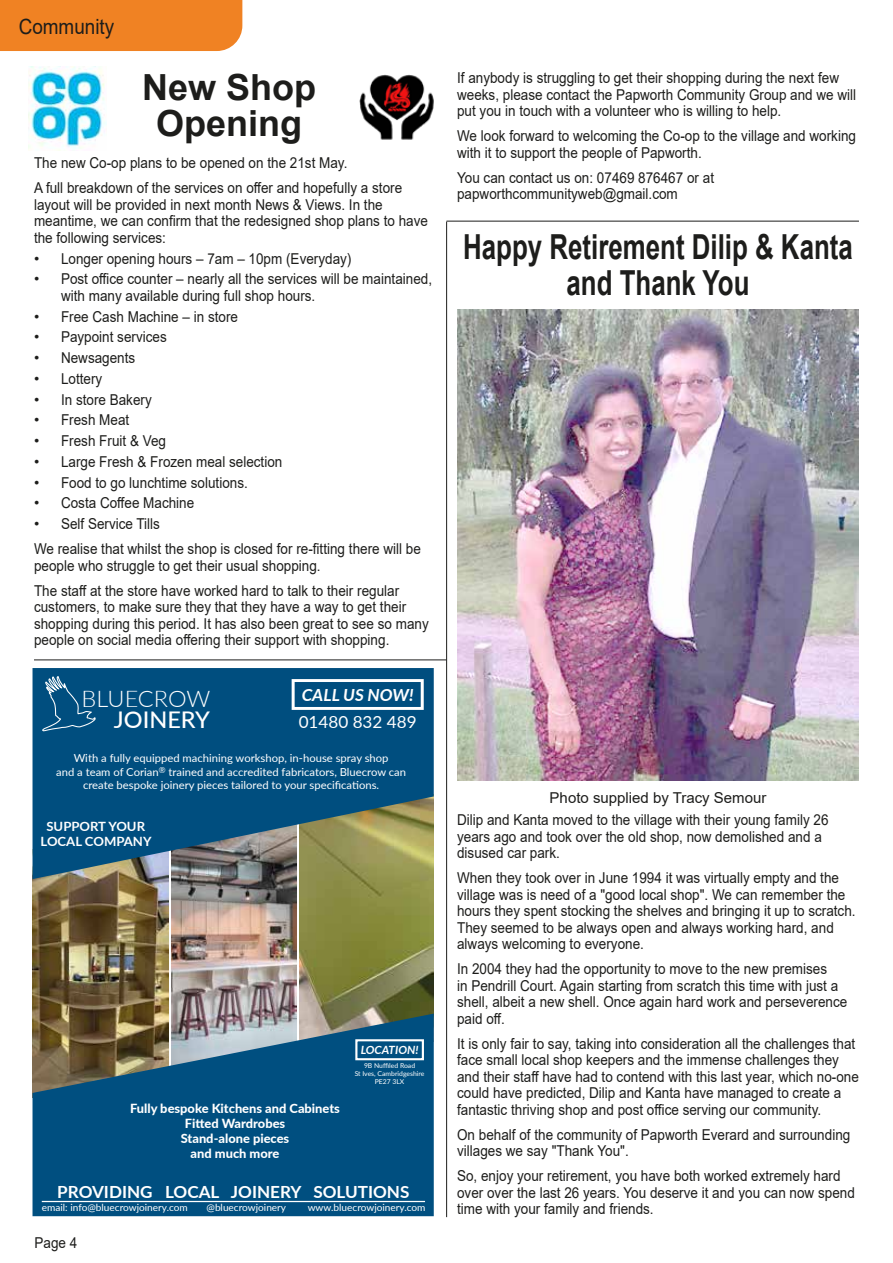
<style>
.page{position:relative;width:893px;height:1263px;background:#fff}
.page>*{position:absolute;margin:0;border:0;box-sizing:border-box;transform-origin:0 0}
.t1{font:700 36px/36px "Arial";color:#1d1d1b;text-align:center}
.t2{font:700 34.5px/36px "Arial";color:#1d1d1b;text-align:center;scale:.75 1}
.t3{font:300 22.95px "Lato";letter-spacing:-.005em;color:#fff}
.t4{font:500 22.95px "Lato";color:#fff}
.t5{font:21px "Arial";color:#1d1d1b;scale:.9 1}
.t6{font:700 16.8px "Lato";color:#fff}
.t7{font:16.65px "Lato";color:#fff}
.t8{font:italic 700 16.65px "Lato";color:#fff}
.t9{font:15px/16.5px "Arial";color:#1d1d1b;scale:.9 1}
.t10{font:15px/16.5px "Arial";color:#1d1d1b}
.t11{font:700 12.75px/15.3px "Lato";color:#fff;text-align:center}
.t12{font:800 12.6px/15.1px "Lato";color:#fff;text-align:center}
.t13{font:italic 700 11.4px "Lato";color:#fff}
.t14{font:10.95px/13.2px "Lato";color:#fff;text-align:center}
.t15{font:9.9px "Lato";color:#fff}
.t16{font:6.75px/7.9px "Lato";color:#fff;text-align:center}
</style>
<div class="page">
<div style="left:0;top:0;width:242px;height:51px;background:#f08223"></div>
<img style="left:32px;top:850px;width:136px;height:247px">
<img style="left:299px;top:879px;width:135px;height:134px">
<img style="left:171px;top:879px;width:125px;height:134px">
<svg style="left:33px;top:668px;width:401px;height:211px;background:#1e5b7a"></svg>
<svg style="left:41px;top:673px;width:55px;height:61px;background:#175e8a"></svg>
<div style="left:292px;top:679px;width:132px;height:31px;border:3px solid #fff"></div>
<svg style="left:33px;top:1013px;width:401px;height:203px;background:#1c597c"></svg>
<div style="left:355px;top:1039px;width:69px;height:21px;border:2px solid #fff"></div>
<hr style="left:42px;top:1201px;width:383px;height:1px;background:#fff">
<hr style="left:34px;top:659px;width:412px;height:1px;background:#1d1d1b">
<hr style="left:446px;top:222px;width:1px;height:995px;background:#1d1d1b">
<img style="left:29px;top:67px;width:78px;height:83px">
<img style="left:359px;top:74px;width:75px;height:66px">
<hr style="left:446px;top:221px;width:413px;height:1px;background:#1d1d1b">
<img style="left:457px;top:309px;width:402px;height:472px">
<svg style="left:159px;top:767px;width:6px;height:6px"></svg>
<h3 class="t5" style="left:19px;top:13px;width:108px">Community</h3>
<h1 class="t1" style="left:142px;top:70px;width:176px">New Shop<br>Opening</h1>
<p class="t9" style="left:457px;top:70px;width:445px">If anybody is struggling to get their shopping during the next few weeks, please contact the Papworth Community Group and we will put you in touch with a volunteer who is willing to help.</p>
<p class="t9" style="left:457px;top:128px;width:445px">We look forward to welcoming the Co-op to the village and working with it to support the people of Papworth.</p>
<p class="t9" style="left:457px;top:169px;width:287px">You can contact us on: 07469 876467 or at papworthcommunityweb@gmail.com</p>
<h2 class="t2" style="left:463px;top:229px;width:521px">Happy Retirement Dilip &amp; Kanta and Thank You</h2>
<p class="t9" style="left:34px;top:150px;width:411px;line-height:25px">The new Co-op plans to be opened on the 21st May.<br>A full breakdown of the services on offer and hopefully a store</p>
<p class="t9" style="left:34px;top:196px;width:439px">layout will be provided in next month News &amp; Views. In the meantime, we can confirm that the redesigned shop plans to have the following services:</p>
<p class="t10" style="left:34px;top:250px;width:319px">• Longer opening hours – 7am – 10pm (Everyday)</p>
<p class="t10" style="left:61px;top:271px;width:373px;text-indent:-27px">• Post office counter – nearly all the services will be maintained, with many available during full shop hours.</p>
<p class="t10" style="left:34px;top:308px;width:206px">• Free Cash Machine – in store</p>
<p class="t10" style="left:34px;top:329px;width:134px">• Paypoint services</p>
<p class="t10" style="left:34px;top:349px;width:103px">• Newsagents</p>
<p class="t10" style="left:34px;top:370px;width:70px">• Lottery</p>
<p class="t10" style="left:34px;top:391px;width:119px">• In store Bakery</p>
<p class="t10" style="left:34px;top:412px;width:97px">• Fresh Meat</p>
<p class="t10" style="left:34px;top:432px;width:134px">• Fresh Fruit &amp; Veg</p>
<p class="t10" style="left:34px;top:453px;width:250px">• Large Fresh &amp; Frozen meal selection</p>
<p class="t10" style="left:34px;top:474px;width:215px">• Food to go lunchtime solutions.</p>
<p class="t10" style="left:34px;top:495px;width:162px">• Costa Coffee Machine</p>
<p class="t10" style="left:34px;top:511px;width:388px;line-height:25px">• Self Service Tills<br>We realise that whilst the shop is closed for re-fitting there will be</p>
<p class="t9" style="left:34px;top:553px;width:407px;line-height:25px">people who struggle to get their usual shopping.<br>The staff at the store have worked hard to talk to their regular</p>
<p class="t9" style="left:34px;top:598px;width:440px">customers, to make sure they that they have a way to get their shopping during this period. It has also been great to see so many people on social media offering their support with shopping.</p>
<h3 class="t3" style="left:82px;top:683px;width:130px">BLUECROW</h3>
<h3 class="t4" style="left:114px;top:703px;width:98px">JOINERY</h3>
<p class="t8" style="left:302px;top:682px;width:113px">CALL US NOW!</p>
<p class="t7" style="left:299px;top:710px;width:119px">01480 832 489</p>
<p class="t14" style="left:56px;top:751px;width:351px">With a fully equipped machining workshop, in-house spray shop<br>and a team of Corian trained and accredited fabricators, Bluecrow can create bespoke joinery pieces tailored to your specifications.</p>
<p class="t11" style="left:41px;top:818px;width:112px">SUPPORT YOUR<br>LOCAL COMPANY</p>
<p class="t12" style="left:130px;top:1100px;width:211px">Fully bespoke Kitchens and Cabinets<br>Fitted Wardrobes<br>Stand-alone pieces<br>and much more</p>
<p class="t13" style="left:361px;top:1041px;width:59px">LOCATION!</p>
<p class="t16" style="left:355px;top:1061px;width:71px">9B Nuffiled Road<br>St Ives, Cambridgeshire<br>PE27 3LX</p>
<p class="t6" style="left:57px;top:1180px;width:354px">PROVIDING LOCAL JOINERY SOLUTIONS</p>
<p class="t15" style="left:207px;top:1201px;width:81px">@bluecrowjoinery</p>
<p class="t15" style="left:308px;top:1201px;width:119px">www.bluecrowjoinery.com</p>
<p class="t15" style="left:42px;top:1201px;width:147px">email: info@bluecrowjoinery.com</p>
<p class="t9" style="left:35px;top:1234px;width:49px">Page 4</p>
<p class="t10" style="left:457px;top:786px;width:373px;line-height:22.5px;text-indent:93px">Photo supplied by Tracy Semour<br>Dilip and Kanta moved to the village with their young family 26</p>
<p class="t9" style="left:457px;top:828px;width:407px">years ago and took over the old shop, now demolished and a disused car park.</p>
<p class="t9" style="left:457px;top:870px;width:444px">When they took over in June 1994 it was virtually empty and the village was is need of a "good local shop". We can remember the hours they spent stocking the shelves and bringing it up to scratch.<br>They seemed to be always open and always working hard, and always welcoming to everyone.</p>
<p class="t9" style="left:457px;top:961px;width:435px">In 2004 they had the opportunity to move to the new premises<br>in Pendrill Court. Again starting from scratch this time with just a shell, albeit a new shell. Once again hard work and perseverence paid off.</p>
<p class="t9" style="left:457px;top:1035px;width:448px">It is only fair to say, taking into consideration all the challenges that face small local shop keepers and the immense challenges they and their staff have had to contend with this last year, which no-one could have predicted, Dilip and Kanta have managed to create a fantastic thriving shop and post office serving our community.</p>
<p class="t9" style="left:457px;top:1126px;width:438px">On behalf of the community of Papworth Everard and surrounding villages we say "Thank You".</p>
<p class="t9" style="left:457px;top:1168px;width:443px">So, enjoy your retirement, you have both worked extremely hard over over the last 26 years. You deserve it and you can now spend time with your family and friends.</p>
</div>
